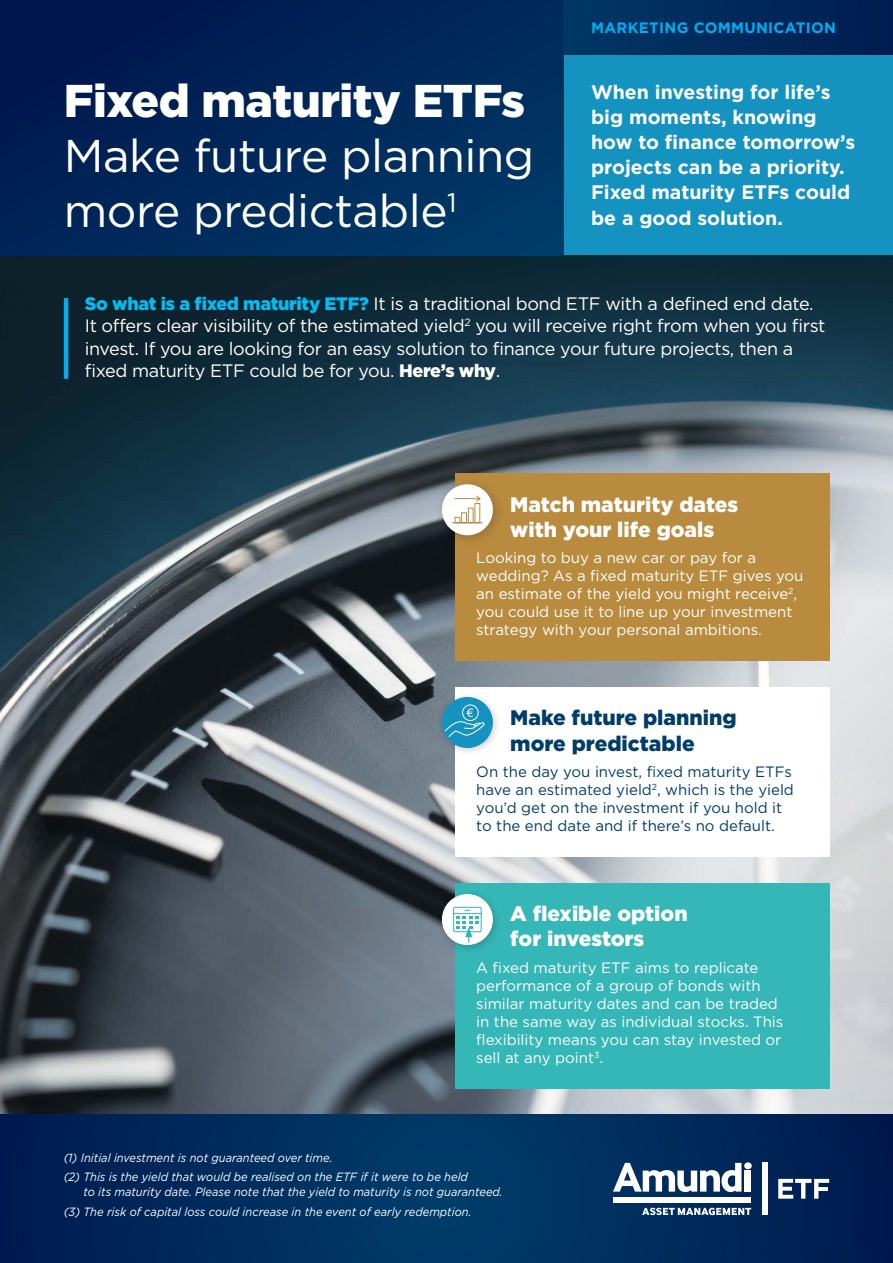
<style>
.page{position:relative;width:893px;height:1263px;background:#fff}
.page>*{position:absolute;margin:0;border:0;box-sizing:border-box;transform-origin:0 0}
.t1{font:45.9px/55.1px "Gotham";letter-spacing:-.01em;color:#fff}
.t2{font:900 45.9px "Gotham";letter-spacing:-.01em;color:#fff}
.t3{font:900 21px/25.2px "Gotham";color:#fff}
.t4{font:900 21px/25.2px "Gotham";color:#003e6a}
.t5{font:700 19.5px/25px "Gotham";color:#fff}
.t6{font:18px/22.5px "Gotham";letter-spacing:-.02em;color:#fff}
.t7{font:15px/18px "Gotham";color:#fff}
.t8{font:15px/18px "Gotham";color:#003e6a}
.t9{font:700 15px "Gotham";letter-spacing:.02em;color:#00aeef}
.t10{font:italic 12px/19.2px "Gotham";color:#fff;scale:.93 1}
.s1{font-weight:900;color:#00bdf2}
.s2{font-weight:900}
</style>
<div class="page">
<img style="left:0;top:255px;width:893px;height:860px">
<svg style="left:0;top:1115px;width:718px;height:148px;background:#002e5e"></svg>
<svg style="left:718px;top:524px;width:175px;height:739px;background:#8e9caf"></svg>
<div style="left:563px;top:54px;width:330px;height:201px;background:#1593c0"></div>
<div style="left:0;top:0;width:563px;height:255px;background:linear-gradient(to right,#001a50,#003462)"></div>
<div style="left:563px;top:0;width:330px;height:54px;background:linear-gradient(to right,#003865,#001c51)"></div>
<div style="left:455px;top:474px;width:374px;height:187px;background:#b98b3f"></div>
<div style="left:434px;top:477px;width:71px;height:71px;background:#000;opacity:.2"></div>
<div style="left:442px;top:484px;width:51px;height:51px;background:#fff;border-radius:50%"></div>
<svg style="left:452px;top:495px;width:31px;height:29px"></svg>
<div style="left:455px;top:883px;width:374px;height:205px;background:#35b6b7"></div>
<div style="left:436px;top:888px;width:66px;height:66px;background:#000;opacity:.2"></div>
<div style="left:442px;top:894px;width:51px;height:51px;background:#fff;border-radius:50%"></div>
<svg style="left:453px;top:906px;width:29px;height:36px"></svg>
<hr style="left:64px;top:298px;width:4px;height:81px;background:#00aeef">
<div style="left:455px;top:687px;width:374px;height:170px;background:#fff"></div>
<div style="left:436px;top:691px;width:66px;height:66px;background:#000;opacity:.2"></div>
<div style="left:442px;top:697px;width:51px;height:51px;background:#1593c0;border-radius:50%"></div>
<div style="left:462px;top:704px;width:17px;height:17px;border:1px solid #fff;border-radius:50%"></div>
<svg style="left:444px;top:708px;width:41px;height:29px"></svg>
<svg style="left:613px;top:1163px;width:128px;height:29px"></svg>
<div style="left:744px;top:1162px;width:8px;height:7px;background:#fff;border-radius:50%"></div>
<div style="left:745px;top:1170px;width:6px;height:21px;background:#fff"></div>
<div style="left:613px;top:1197px;width:138px;height:5px;background:#fff"></div>
<svg style="left:642px;top:1207px;width:109px;height:8px"></svg>
<svg style="left:778px;top:1179px;width:51px;height:20px"></svg>
<div style="left:762px;top:1162px;width:5px;height:53px;background:#fff"></div>
<h1 class="t2" style="left:64px;top:69px;width:463px">Fixed maturity ETFs</h1>
<h1 class="t1" style="left:64px;top:128px;width:472px">Make future planning more predictable<sup>1</sup></h1>
<p class="t9" style="left:591px;top:18px;width:246px">MARKETING COMMUNICATION</p>
<h3 class="t5" style="left:591px;top:80px;width:266px">When investing for life’s big moments, knowing how to finance tomorrow’s projects can be a priority.<br>Fixed maturity ETFs could be a good solution.</h3>
<p class="t6" style="left:85px;top:292px;width:742px"><span class="s1">So what is a fixed maturity ETF?</span> It is a traditional bond ETF with a defined end date.<br>It offers clear visibility of the estimated yield<sup>2</sup> you will receive right from when you first invest. If you are looking for an easy solution to finance your future projects, then a fixed maturity ETF could be for you. <span class="s2">Here’s why</span>.</p>
<h2 class="t3" style="left:510px;top:491px;width:229px">Match maturity dates with your life goals</h2>
<p class="t7" style="left:476px;top:549px;width:329px">Looking to buy a new car or pay for a wedding? As a fixed maturity ETF gives you an estimate of the yield you might receive<sup>2</sup>, you could use it to line up your investment strategy with your personal ambitions.</p>
<h2 class="t4" style="left:510px;top:705px;width:228px">Make future planning more predictable</h2>
<p class="t8" style="left:476px;top:762px;width:319px">On the day you invest, fixed maturity ETFs have an estimated yield<sup>2</sup>, which is the yield you’d get on the investment if you hold it to the end date and if there’s no default.</p>
<h2 class="t3" style="left:510px;top:901px;width:179px">A flexible option for investors</h2>
<p class="t7" style="left:476px;top:958px;width:309px">A fixed maturity ETF aims to replicate performance of a group of bonds with similar maturity dates and can be traded in the same way as individual stocks. This flexibility means you can stay invested or sell at any point<sup>3</sup>.</p>
<p class="t10" style="left:64px;top:1148px;width:436px">(1) Initial investment is not guaranteed over time.<br>(2) This is the yield that would be realised on the ETF if it were to be held</p>
<p class="t10" style="left:64px;top:1182px;width:474px;text-indent:20px">to its maturity date. Please note that the yield to maturity is not guaranteed. (3) The risk of capital loss could increase in the event of early redemption.</p>
</div>
